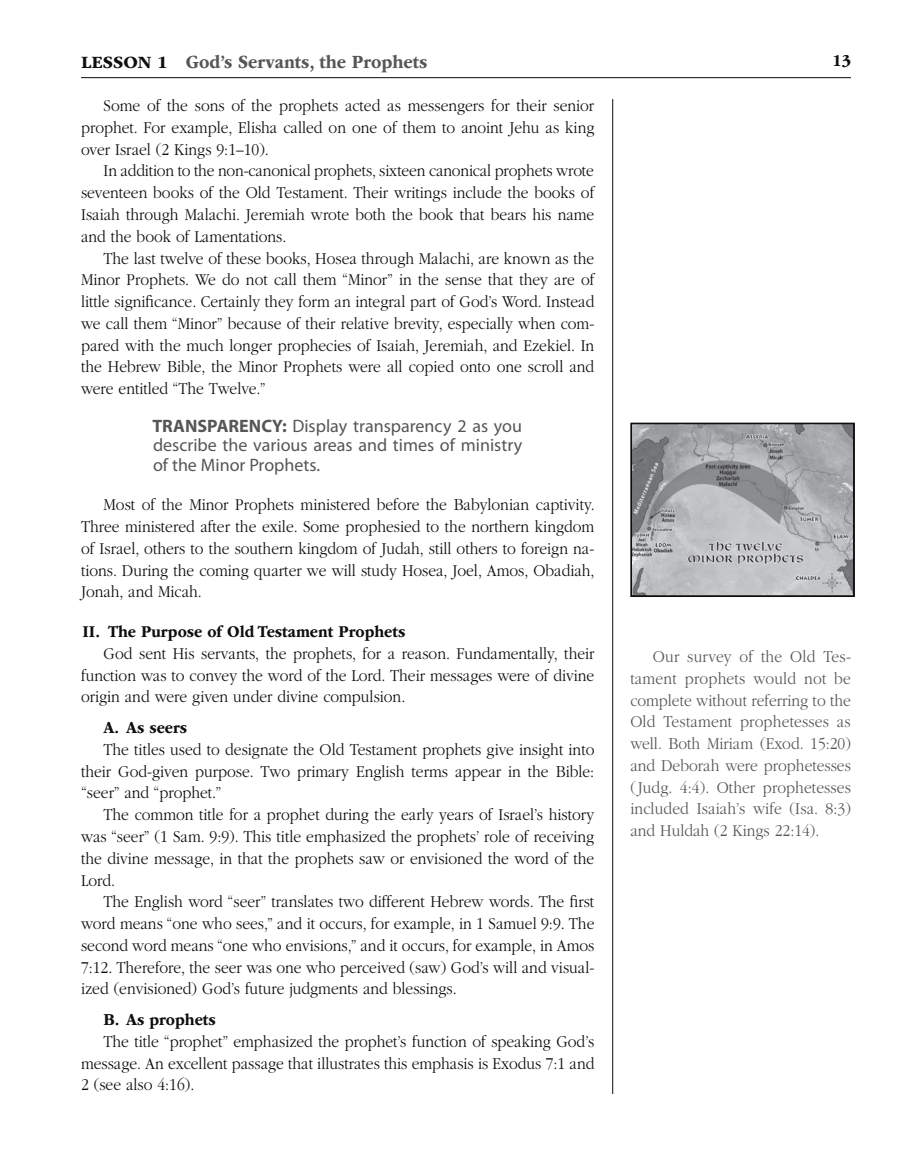
<style>
.page{position:relative;width:905px;height:1175px;background:#fff}
.page>*{position:absolute;margin:0;border:0;box-sizing:border-box;transform-origin:0 0}
.t1{font:700 19.5px "ITC Garamond Std";color:#565656;scale:.9 1}
.t2{font:18px/19.5px "Myriad Pro";color:#565656;text-align:justify}
.t3{font:300 17.25px/21.8px "ITC Garamond Std";color:#0e0e0e;text-align:justify;scale:.9 1}
.t4{font:300 17.25px/21.8px "ITC Garamond Std";letter-spacing:.005em;color:#565656;text-align:justify;scale:.9 1}
.t5{font:700 17.25px "ITC Garamond Std";color:#0e0e0e;scale:.9 1}
.s1{font-size:18px;color:#0e0e0e}
.s2{font-weight:700}
</style>
<div class="page">
<img style="left:634px;top:426px;width:217px;height:167px">
<div style="left:630px;top:422px;width:224px;height:175px;border:2px solid #0e0e0e"></div>
<hr style="left:612px;top:99px;width:1px;height:995px;background:#0e0e0e">
<hr style="left:81px;top:77px;width:769px;height:1px;background:#0e0e0e">
<p class="t1" style="left:81px;top:54px;width:386px"><span class="s1">LESSON 1</span> God’s Servants, the Prophets</p>
<p class="t5" style="left:832px;top:54px;width:22px">13</p>
<p class="t3" style="left:104px;top:96px;width:546px">Some of the sons of the prophets acted as messengers for their senior</p>
<p class="t3" style="left:81px;top:118px;width:572px">prophet. For example, Elisha called on one of them to anoint Jehu as king</p>
<p class="t3" style="left:81px;top:140px;width:210px">over Israel (2 Kings 9:1–10).</p>
<p class="t3" style="left:104px;top:161px;width:546px">In addition to the non-canonical prophets, sixteen canonical prophets wrote</p>
<p class="t3" style="left:81px;top:183px;width:572px">seventeen books of the Old Testament. Their writings include the books of</p>
<p class="t3" style="left:81px;top:205px;width:572px">Isaiah through Malachi. Jeremiah wrote both the book that bears his name</p>
<p class="t3" style="left:81px;top:227px;width:230px">and the book of Lamentations.</p>
<p class="t3" style="left:104px;top:248px;width:547px">The last twelve of these books, Hosea through Malachi, are known as the</p>
<p class="t3" style="left:81px;top:270px;width:572px">Minor Prophets. We do not call them “Minor” in the sense that they are of</p>
<p class="t3" style="left:81px;top:292px;width:572px">little significance. Certainly they form an integral part of God’s Word. Instead</p>
<p class="t3" style="left:81px;top:314px;width:572px">we call them “Minor” because of their relative brevity, especially when com-</p>
<p class="t3" style="left:81px;top:335px;width:572px">pared with the much longer prophecies of Isaiah, Jeremiah, and Ezekiel. In</p>
<p class="t3" style="left:81px;top:357px;width:572px">the Hebrew Bible, the Minor Prophets were all copied onto one scroll and</p>
<p class="t3" style="left:81px;top:379px;width:206px">were entitled “The Twelve.”</p>
<p class="t2" style="left:152px;top:417px;width:371px"><span class="s2">TRANSPARENCY:</span> Display transparency 2 as you describe the various areas and times of ministry of the Minor Prophets.</p>
<p class="t3" style="left:81px;top:495px;width:572px;text-indent:22px">Most of the Minor Prophets ministered before the Babylonian captivity.<br>Three ministered after the exile. Some prophesied to the northern kingdom of Israel, others to the southern kingdom of Judah, still others to foreign na&shy;tions. During the coming quarter we will study Hosea, Joel, Amos, Obadiah, Jonah, and Micah.</p>
<p class="t5" style="left:82px;top:625px;width:360px">II. The Purpose of Old Testament Prophets</p>
<p class="t3" style="left:104px;top:644px;width:547px">God sent His servants, the prophets, for a reason. Fundamentally, their</p>
<p class="t3" style="left:81px;top:665px;width:572px">function was to convey the word of the Lord. Their messages were of divine</p>
<p class="t3" style="left:81px;top:687px;width:362px">origin and were given under divine compulsion.</p>
<p class="t5" style="left:104px;top:721px;width:94px">A. As seers</p>
<p class="t3" style="left:104px;top:740px;width:547px">The titles used to designate the Old Testament prophets give insight into</p>
<p class="t3" style="left:81px;top:761px;width:571px">their God-given purpose. Two primary English terms appear in the Bible:</p>
<p class="t3" style="left:81px;top:783px;width:157px">“seer” and “prophet.”</p>
<p class="t3" style="left:104px;top:805px;width:546px">The common title for a prophet during the early years of Israel’s history</p>
<p class="t3" style="left:81px;top:827px;width:571px">was “seer” (1 Sam. 9:9). This title emphasized the prophets’ role of receiving</p>
<p class="t3" style="left:81px;top:848px;width:571px">the divine message, in that the prophets saw or envisioned the word of the</p>
<p class="t3" style="left:81px;top:870px;width:39px">Lord.</p>
<p class="t3" style="left:104px;top:892px;width:546px">The English word “seer” translates two different Hebrew words. The first</p>
<p class="t3" style="left:81px;top:914px;width:572px">word means “one who sees,” and it occurs, for example, in 1 Samuel 9:9. The</p>
<p class="t3" style="left:81px;top:935px;width:572px">second word means “one who envisions,” and it occurs, for example, in Amos</p>
<p class="t3" style="left:81px;top:957px;width:572px">7:12. Therefore, the seer was one who perceived (saw) God’s will and visual-</p>
<p class="t3" style="left:81px;top:979px;width:419px">ized (envisioned) God’s future judgments and blessings.</p>
<p class="t5" style="left:104px;top:1013px;width:126px">B. As prophets</p>
<p class="t3" style="left:104px;top:1031px;width:546px">The title “prophet” emphasized the prophet’s function of speaking God’s</p>
<p class="t3" style="left:81px;top:1053px;width:572px">message. An excellent passage that illustrates this emphasis is Exodus 7:1 and</p>
<p class="t3" style="left:81px;top:1075px;width:127px">2 (see also 4:16).</p>
<p class="t4" style="left:630px;top:647px;width:247px;text-indent:22px">Our survey of the Old Tes&shy;tament prophets would not be complete without referring to the Old Testament prophetesses as well. Both Miriam (Exod. 15:20) and Deborah were prophetesses (Judg. 4:4). Other prophetesses included Isaiah’s wife (Isa. 8:3) and Huldah (2 Kings 22:14).</p>
</div>
